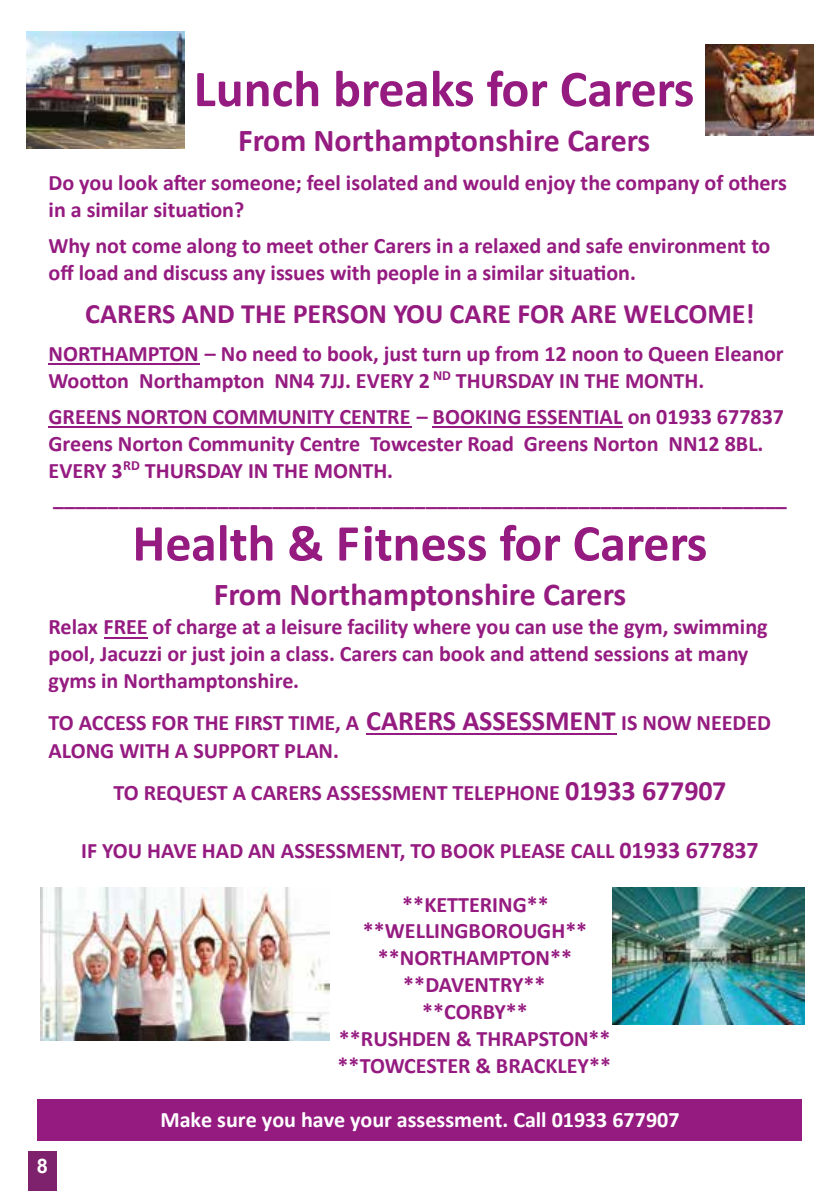
<style>
.page{position:relative;width:840px;height:1191px;background:#fff}
.page>*{position:absolute;margin:0;border:0;box-sizing:border-box;transform-origin:0 0}
.t1{font:700 52px "Calibri";color:#951b81}
.t2{font:700 32px "Calibri";color:#951b81}
.t3{font:700 28px "Calibri";color:#951b81}
.t4{font:700 22px/26.8px "Calibri";letter-spacing:-.005em;color:#951b81}
.t5{font:700 22px "Calibri";letter-spacing:-.005em;color:#fff}
.t6{font:700 20px "Arial";color:#fff}
.s1{font-size:28px}
.s2{font-size:24px}
</style>
<div class="page">
<hr style="left:48px;top:363px;width:152px;height:1px;background:#951b81">
<hr style="left:48px;top:427px;width:364px;height:1px;background:#951b81">
<hr style="left:432px;top:427px;width:190px;height:1px;background:#951b81">
<hr style="left:104px;top:637px;width:43px;height:1px;background:#951b81">
<hr style="left:366px;top:733px;width:250px;height:2px;background:#951b81">
<div style="left:38px;top:1099px;width:763px;height:41px;background:#951b81"></div>
<img style="left:612px;top:887px;width:191px;height:138px">
<img style="left:40px;top:887px;width:289px;height:153px">
<img style="left:27px;top:31px;width:157px;height:118px">
<img style="left:705px;top:45px;width:107px;height:90px">
<div style="left:28px;top:1151px;width:29px;height:40px;background:#7e226e"></div>
<h1 class="t1" style="left:193px;top:57px;width:502px">Lunch breaks for Carers</h1>
<h2 class="t2" style="left:238px;top:120px;width:413px">From Northamptonshire Carers</h2>
<p class="t4" style="left:48px;top:168px;width:739px">Do you look after someone; feel isolated and would enjoy the company of others in a similar situation?</p>
<p class="t4" style="left:48px;top:232px;width:723px">Why not come along to meet other Carers in a relaxed and safe environment to off load and discuss any issues with people in a similar situation.</p>
<p class="t3" style="left:85px;top:296px;width:670px">CARERS AND THE PERSON YOU CARE FOR ARE WELCOME!</p>
<p class="t4" style="left:48px;top:339px;width:736px">NORTHAMPTON – No need to book, just turn up from 12 noon to Queen Eleanor<br>Wootton Northampton NN4 7JJ. EVERY 2 <sup>ND</sup> THURSDAY IN THE MONTH.</p>
<p class="t4" style="left:48px;top:402px;width:739px">GREENS NORTON COMMUNITY CENTRE – BOOKING ESSENTIAL on 01933 677837<br>Greens Norton Community Centre Towcester Road Greens Norton NN12 8BL.<br>EVERY 3<sup>RD</sup> THURSDAY IN THE MONTH. ___________________________________________________________________</p>
<h1 class="t1" style="left:132px;top:511px;width:576px">Health &amp; Fitness for Carers</h1>
<h2 class="t2" style="left:214px;top:574px;width:413px">From Northamptonshire Carers</h2>
<p class="t4" style="left:48px;top:612px;width:720px">Relax FREE of charge at a leisure facility where you can use the gym, swimming pool, Jacuzzi or just join a class. Carers can book and attend sessions at many gyms in Northamptonshire.</p>
<p class="t4" style="left:48px;top:708px;width:723px;line-height:28px">TO ACCESS FOR THE FIRST TIME, A <span class="s1">CARERS ASSESSMENT</span> IS NOW NEEDED<br>ALONG WITH A SUPPORT PLAN.</p>
<p class="t4" style="left:113px;top:778px;width:614px">TO REQUEST A CARERS ASSESSMENT TELEPHONE <span class="s1">01933 677907</span></p>
<p class="t4" style="left:81px;top:836px;width:678px">IF YOU HAVE HAD AN ASSESSMENT, TO BOOK PLEASE CALL <span class="s2">01933 677837</span></p>
<p class="t4" style="left:337px;top:890px;width:275px;text-align:center">**KETTERING** **WELLINGBOROUGH** **NORTHAMPTON** **DAVENTRY**<br>**CORBY**<br>**RUSHDEN &amp; THRAPSTON** **TOWCESTER &amp; BRACKLEY**</p>
<p class="t5" style="left:160px;top:1106px;width:520px">Make sure you have your assessment. Call 01933 677907</p>
<p class="t6" style="left:37px;top:1152px;width:13px">8</p>
</div>
